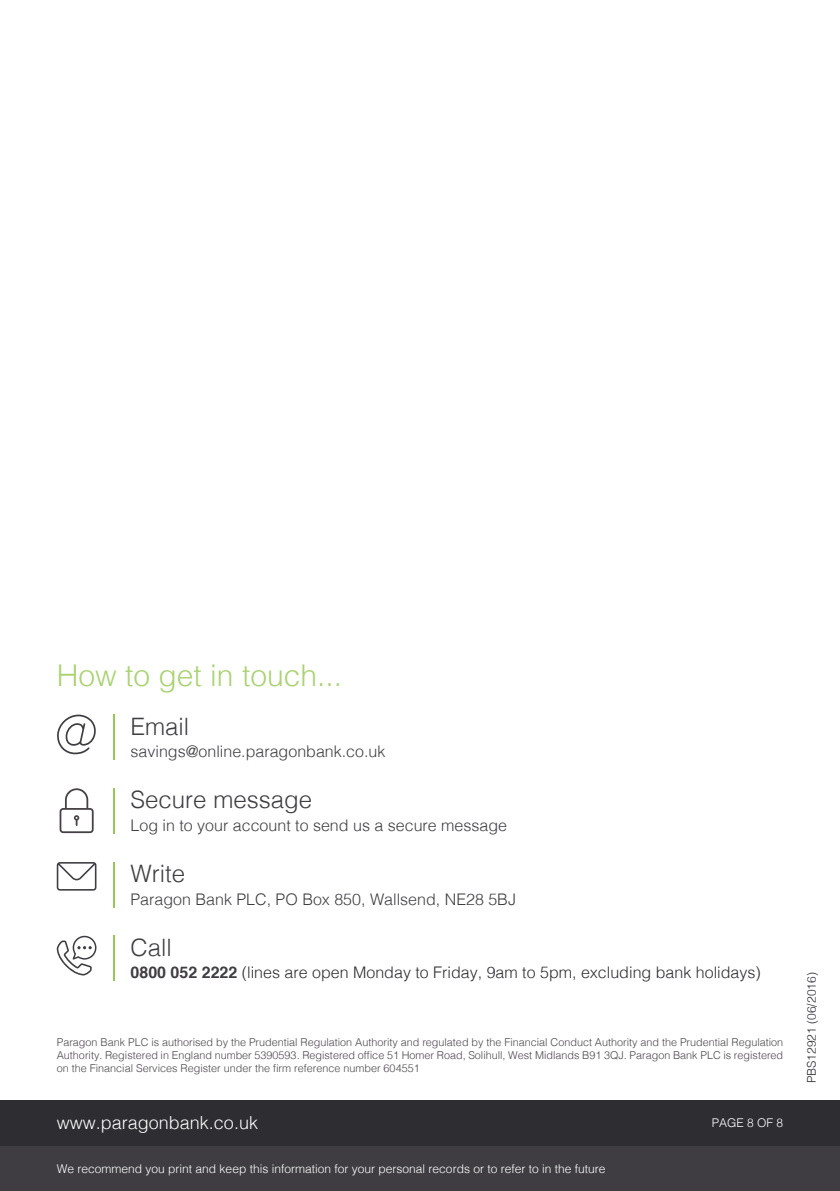
<style>
.page{position:relative;width:840px;height:1191px;background:#fff}
.page>*{position:absolute;margin:0;border:0;box-sizing:border-box;transform-origin:0 0}
.t1{font:300 30px "Helvetica";color:#aad273}
.t2{font:300 24px "Helvetica";color:#3f3d42}
.t3{font:300 18px "Helvetica";color:#fff}
.t4{font:300 16px "Helvetica";color:#3f3d42}
.t5{font:300 16px "Helvetica";color:#2d2d32}
.t6{font:300 12px "Helvetica";color:#fff}
.t7{font:300 12px "Helvetica";color:#2d2d32}
.t8{font:300 10.8px/13px "Helvetica";color:#4b474b;text-align:justify}
.s1{font-weight:700;color:#3f3d42}
</style>
<div class="page">
<div style="left:0;top:1100px;width:839px;height:91px;background:#3f3d42"></div>
<div style="left:0;top:1100px;width:839px;height:45px;background:#2d2d32"></div>
<svg style="left:57px;top:714px;width:39px;height:40px"></svg>
<svg style="left:60px;top:788px;width:34px;height:45px"></svg>
<svg style="left:57px;top:862px;width:39px;height:28px"></svg>
<svg style="left:57px;top:935px;width:39px;height:40px"></svg>
<hr style="left:113px;top:714px;width:1px;height:46px;background:#94ca51">
<hr style="left:113px;top:788px;width:1px;height:45px;background:#94ca51">
<hr style="left:113px;top:862px;width:1px;height:45px;background:#94ca51">
<hr style="left:113px;top:935px;width:1px;height:46px;background:#94ca51">
<h1 class="t1" style="left:57px;top:649px;width:287px">How to get in touch...</h1>
<h2 class="t2" style="left:130px;top:705px;width:60px">Email</h2>
<h3 class="t4" style="left:130px;top:738px;width:256px">savings@online.paragonbank.co.uk</h3>
<h2 class="t2" style="left:130px;top:779px;width:183px">Secure message</h2>
<h3 class="t4" style="left:130px;top:811px;width:378px">Log in to your account to send us a secure message</h3>
<h2 class="t2" style="left:130px;top:853px;width:56px">Write</h2>
<h3 class="t4" style="left:130px;top:885px;width:387px">Paragon Bank PLC, PO Box 850, Wallsend, NE28 5BJ</h3>
<h2 class="t2" style="left:130px;top:926px;width:43px">Call</h2>
<h3 class="t5" style="left:130px;top:959px;width:631px"><span class="s1">0800 052 2222</span> (lines are open Monday to Friday, 9am to 5pm, excluding bank holidays)</h3>
<p class="t8" style="left:57px;top:1034px;width:727px">Paragon Bank PLC is authorised by the Prudential Regulation Authority and regulated by the Financial Conduct Authority and the Prudential Regulation Authority. Registered in England number 5390593. Registered office 51 Homer Road, Solihull, West Midlands B91 3QJ. Paragon Bank PLC is registered on the Financial Services Register under the firm reference number 604551</p>
<h3 class="t3" style="left:57px;top:1107px;width:203px">www.paragonbank.co.uk</h3>
<p class="t6" style="left:711px;top:1112px;width:73px">PAGE 8 OF 8</p>
<p class="t6" style="left:57px;top:1158px;width:550px">We recommend you print and keep this information for your personal records or to refer to in the future</p>
<p class="t7" style="left:801px;top:1083px;width:112px;rotate:-90deg">PBS12921 (06/2016)</p>
</div>
